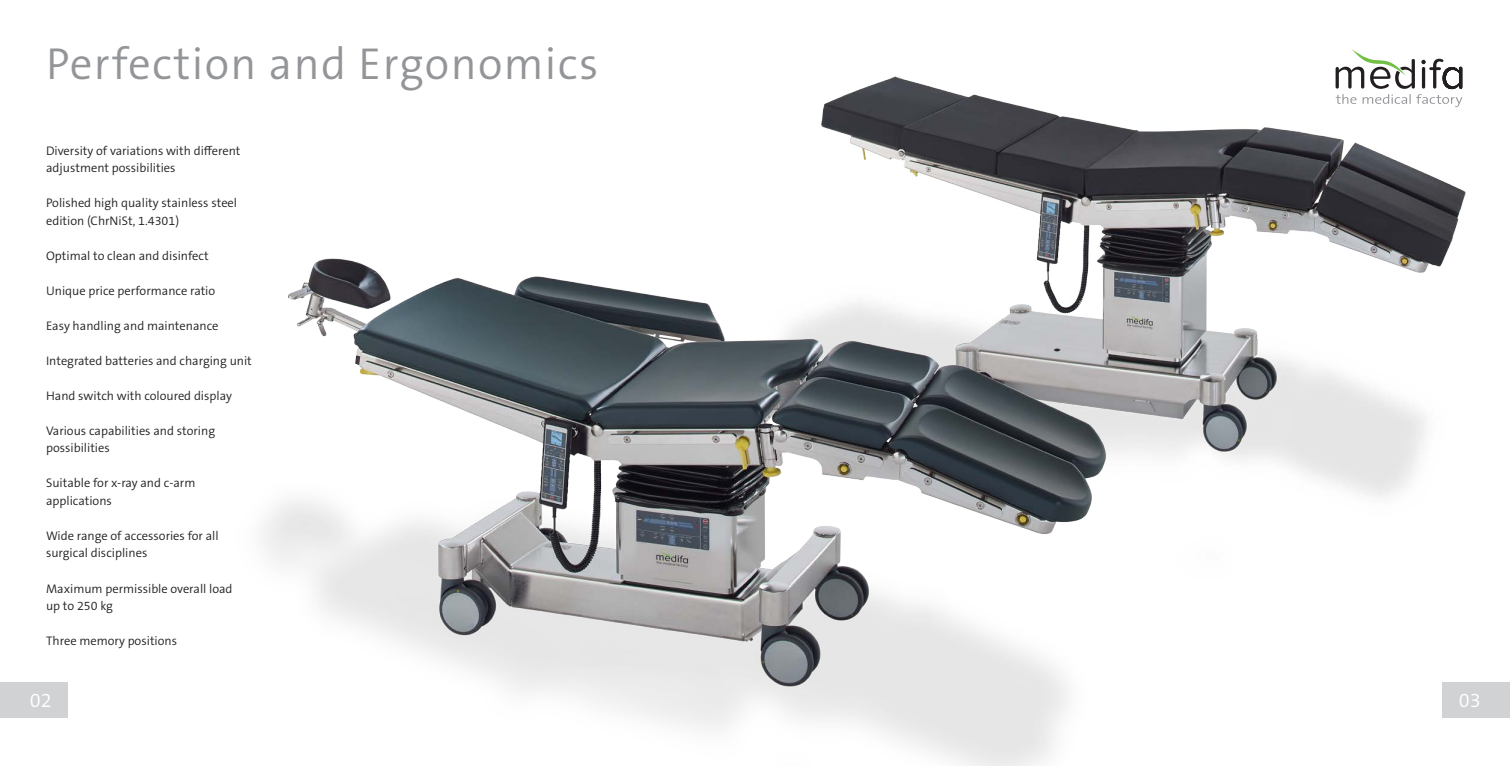
<style>
.page{position:relative;width:1510px;height:766px;background:#fff}
.page>*{position:absolute;margin:0;border:0;box-sizing:border-box;transform-origin:0 0}
.t1{font:300 45px "The Sans B W4";letter-spacing:.03em;color:#939598}
.t2{font:300 20px "The Sans B W4";color:#fff}
.t3{font:300 12.5px/17.5px "The Sans B W4";color:#231f20}
</style>
<div class="page">
<div style="left:1442px;top:681px;width:67px;height:36px;background:#d1d2d4"></div>
<div style="left:0;top:681px;width:67px;height:36px;background:#d1d2d4"></div>
<img style="left:821px;top:76px;width:645px;height:421px">
<img style="left:263px;top:217px;width:922px;height:548px">
<svg style="left:1335px;top:49px;width:127px;height:58px"></svg>
<h1 class="t1" style="left:46px;top:35px;width:554px">Perfection and Ergonomics</h1>
<p class="t3" style="left:46px;top:142px;width:196px">Diversity of variations with different adjustment possibilities</p>
<p class="t3" style="left:46px;top:194px;width:193px">Polished high quality stainless steel edition (ChrNiSt, 1.4301)</p>
<p class="t3" style="left:46px;top:247px;width:164px">Optimal to clean and disinfect</p>
<p class="t3" style="left:46px;top:282px;width:171px">Unique price performance ratio</p>
<p class="t3" style="left:46px;top:317px;width:174px">Easy handling and maintenance</p>
<p class="t3" style="left:46px;top:352px;width:207px">Integrated batteries and charging unit</p>
<p class="t3" style="left:46px;top:387px;width:187px">Hand switch with coloured display</p>
<p class="t3" style="left:46px;top:422px;width:171px">Various capabilities and storing possibilities</p>
<p class="t3" style="left:46px;top:474px;width:151px">Suitable for x-ray and c-arm applications</p>
<p class="t3" style="left:46px;top:527px;width:174px">Wide range of accessories for all surgical disciplines</p>
<p class="t3" style="left:46px;top:579px;width:188px">Maximum permissible overall load up to 250 kg</p>
<p class="t3" style="left:46px;top:632px;width:133px">Three memory positions</p>
<h2 class="t2" style="left:30px;top:687px;width:23px">02</h2>
<h2 class="t2" style="left:1458px;top:687px;width:24px">03</h2>
</div>
